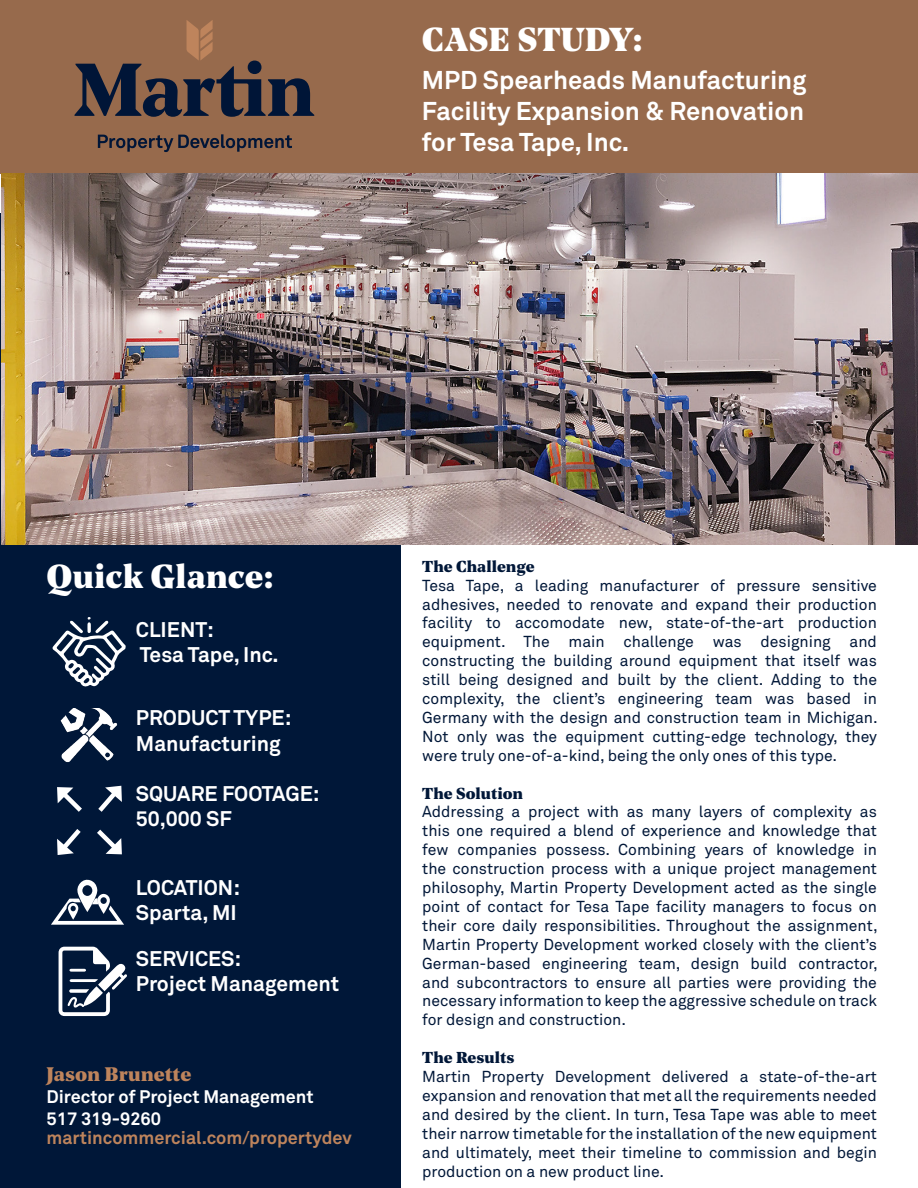
<style>
.page{position:relative;width:918px;height:1188px;background:#fff}
.page>*{position:absolute;margin:0;border:0;box-sizing:border-box;transform-origin:0 0}
.t1{font:900 33px "Noe Text";color:#fff}
.t2{font:700 25.5px/30.6px "Akkurat Std";color:#fff;text-align:justify}
.t3{font:700 21px/25.2px "Akkurat Std";color:#fff}
.t4{font:900 19.5px "Noe Text";color:#be845c}
.t5{font:700 18px/21.6px "Akkurat Std";color:#fff}
.t6{font:700 18px "Akkurat Std";color:#be845c}
.t7{font:15.75px/18.9px "Akkurat Std";color:#001738;text-align:justify}
.t8{font:900 15.75px "Noe Text";color:#001738}
</style>
<div class="page">
<div style="left:0;top:0;width:918px;height:174px;background:#976a4c"></div>
<div style="left:0;top:214px;width:401px;height:974px;background:#001738"></div>
<img style="left:1px;top:174px;width:917px;height:370px">
<svg style="left:98px;top:134px;width:194px;height:18px"></svg>
<svg style="left:75px;top:20px;width:239px;height:97px"></svg>
<svg style="left:52px;top:617px;width:74px;height:70px"></svg>
<svg style="left:51px;top:879px;width:73px;height:46px"></svg>
<svg style="left:59px;top:947px;width:68px;height:69px"></svg>
<img style="left:60px;top:709px;width:58px;height:54px">
<svg style="left:98px;top:785px;width:24px;height:27px"></svg>
<svg style="left:97px;top:829px;width:25px;height:26px"></svg>
<svg style="left:57px;top:829px;width:24px;height:26px"></svg>
<svg style="left:57px;top:787px;width:25px;height:25px"></svg>
<h1 class="t1" style="left:422px;top:15px;width:222px">CASE STUDY:</h1>
<h2 class="t2" style="left:422px;top:65px;width:386px">MPD Spearheads Manufacturing Facility Expansion &amp; Renovation for Tesa Tape, Inc.</h2>
<h1 class="t1" style="left:46px;top:551px;width:229px">Quick Glance:</h1>
<h3 class="t3" style="left:136px;top:617px;width:144px">CLIENT:<br>Tesa Tape, Inc.</h3>
<h3 class="t3" style="left:136px;top:705px;width:157px">PRODUCT TYPE:<br>Manufacturing</h3>
<h3 class="t3" style="left:136px;top:780px;width:185px">SQUARE FOOTAGE:<br>50,000 SF</h3>
<h3 class="t3" style="left:136px;top:875px;width:106px">LOCATION:<br>Sparta, MI</h3>
<h3 class="t3" style="left:136px;top:946px;width:205px">SERVICES:<br>Project Management</h3>
<p class="t4" style="left:46px;top:1060px;width:146px">Jason Brunette</p>
<p class="t5" style="left:46px;top:1086px;width:269px">Director of Project Management<br>517 319-9260</p>
<p class="t6" style="left:46px;top:1127px;width:307px">martincommercial.com/propertydev</p>
<p class="t8" style="left:422px;top:554px;width:114px">The Challenge</p>
<p class="t7" style="left:422px;top:576px;width:457px">Tesa Tape, a leading manufacturer of pressure sensitive adhesives, needed to renovate and expand their production facility to accomodate new, state-of-the-art production equipment. The main challenge was designing and constructing the building around equipment that itself was still being designed and built by the client. Adding to the complexity, the client’s engineering team was based in Germany with the design and construction team in Michigan.<br>Not only was the equipment cutting-edge technology, they were truly one-of-a-kind, being the only ones of this type.</p>
<p class="t8" style="left:422px;top:781px;width:102px">The Solution</p>
<p class="t7" style="left:422px;top:803px;width:457px">Addressing a project with as many layers of complexity as this one required a blend of experience and knowledge that few companies possess. Combining years of knowledge in the construction process with a unique project management philosophy, Martin Property Development acted as the single point of contact for Tesa Tape facility managers to focus on their core daily responsibilities. Throughout the assignment, Martin Property Development worked closely with the client’s German-based engineering team, design build contractor, and subcontractors to ensure all parties were providing the necessary information to keep the aggressive schedule on track for design and construction.</p>
<p class="t8" style="left:422px;top:1046px;width:94px">The Results</p>
<p class="t7" style="left:422px;top:1067px;width:456px">Martin Property Development delivered a state-of-the-art expansion and renovation that met all the requirements needed and desired by the client. In turn, Tesa Tape was able to meet their narrow timetable for the installation of the new equipment and ultimately, meet their timeline to commission and begin production on a new product line.</p>
</div>
